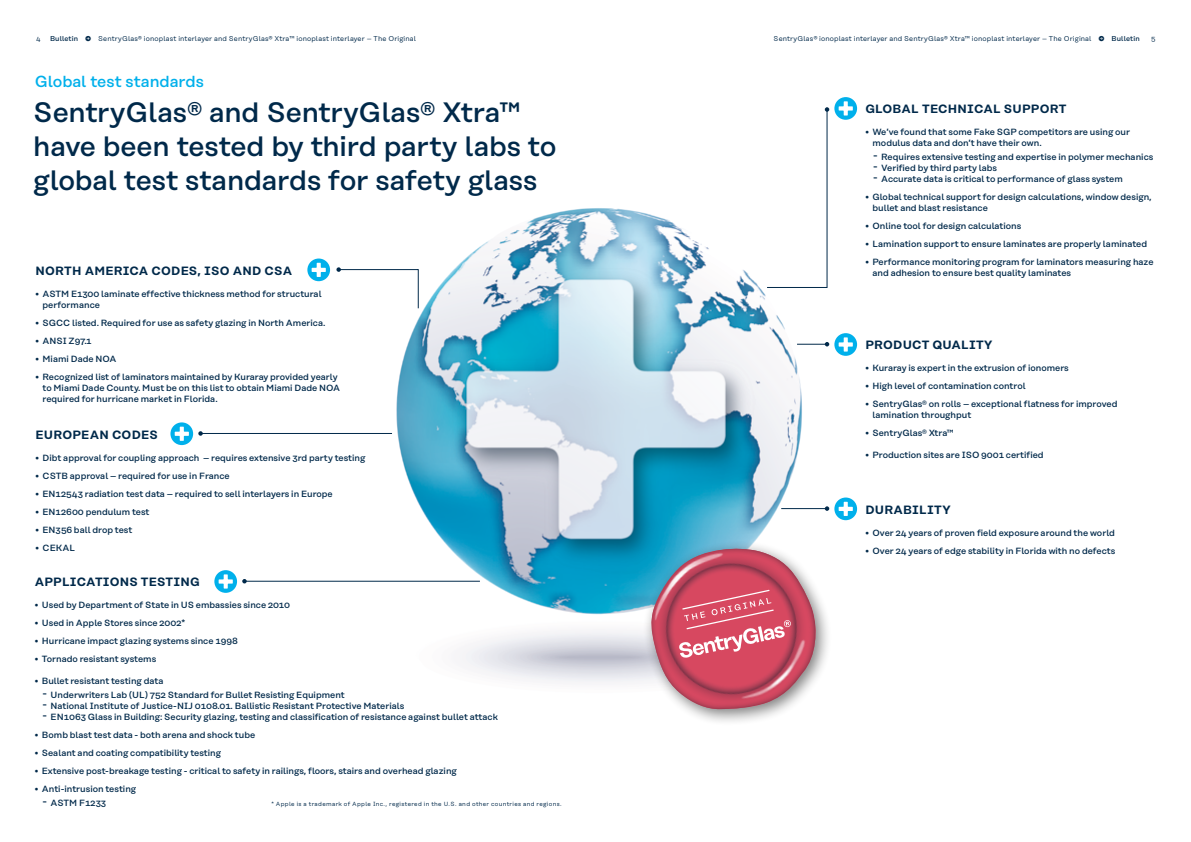
<style>
.page{position:relative;width:1191px;height:842px;background:#fff}
.page>*{position:absolute;margin:0;border:0;box-sizing:border-box;transform-origin:0 0}
.t1{font:500 28px/34px "Rational Text";letter-spacing:-.01em;color:#00294a}
.t2{font:500 16px "Rational Text";letter-spacing:-.005em;color:#00b0eb}
.t3{font:600 12px "Rational Text";letter-spacing:.02em;color:#00294a}
.Copy_norm_2007{font:500 9px/11px "Rational Text";color:#00294a}
.t4{font:7px "Rational Text";letter-spacing:.02em;color:#00294a}
.t5{font:500 7px "Rational Text";letter-spacing:.015em;color:#00294a}
.t6{font:6px "Rational Text";letter-spacing:.05em;color:#00294a}
.s1{font-size:11px}
</style>
<div class="page">
<img style="left:353px;top:208px;width:487px;height:475px">
<img style="left:637px;top:532px;width:197px;height:190px">
<svg style="left:650px;top:547px;width:168px;height:162px"></svg>
<img style="left:637px;top:532px;width:118px;height:110px">
<img style="left:711px;top:619px;width:123px;height:101px">
<svg style="left:336px;top:267px;width:83px;height:42px"></svg>
<svg style="left:307px;top:258px;width:23px;height:23px"></svg>
<svg style="left:312px;top:263px;width:14px;height:14px"></svg>
<hr style="left:200px;top:433px;width:192px;height:1px;background:#00294a">
<svg style="left:198px;top:431px;width:5px;height:5px"></svg>
<svg style="left:170px;top:422px;width:23px;height:23px"></svg>
<svg style="left:175px;top:427px;width:14px;height:14px"></svg>
<hr style="left:244px;top:581px;width:236px;height:1px;background:#00294a">
<svg style="left:242px;top:579px;width:5px;height:4px"></svg>
<svg style="left:214px;top:570px;width:23px;height:23px"></svg>
<svg style="left:219px;top:574px;width:14px;height:15px"></svg>
<svg style="left:766px;top:107px;width:63px;height:181px"></svg>
<svg style="left:834px;top:97px;width:23px;height:23px"></svg>
<svg style="left:838px;top:101px;width:15px;height:15px"></svg>
<hr style="left:797px;top:344px;width:30px;height:1px;background:#00294a">
<svg style="left:824px;top:342px;width:5px;height:4px"></svg>
<svg style="left:834px;top:333px;width:23px;height:23px"></svg>
<svg style="left:838px;top:337px;width:15px;height:15px"></svg>
<hr style="left:781px;top:508px;width:46px;height:1px;background:#00294a">
<svg style="left:824px;top:506px;width:5px;height:5px"></svg>
<svg style="left:834px;top:497px;width:23px;height:23px"></svg>
<svg style="left:838px;top:502px;width:15px;height:14px"></svg>
<p class="t4" style="left:36px;top:35px;width:6px">4</p>
<p class="t5" style="left:50px;top:35px;width:30px">Bulletin</p>
<p class="t4" style="left:98px;top:35px;width:319px">SentryGlas® ionoplast interlayer and SentryGlas® Xtra™ ionoplast interlayer – The Original</p>
<p class="t4" style="left:773px;top:35px;width:319px">SentryGlas® ionoplast interlayer and SentryGlas® Xtra™ ionoplast interlayer – The Original</p>
<p class="t5" style="left:1111px;top:35px;width:30px">Bulletin</p>
<p class="t4" style="left:1151px;top:35px;width:6px">5</p>
<p class="t2" style="left:35px;top:72px;width:171px">Global test standards</p>
<p class="t1" style="left:33px;top:95px;width:524px">SentryGlas® and SentryGlas® Xtra™ have been tested by third party labs to global test standards for safety glass</p>
<p class="t3" style="left:35px;top:263px;width:258px">NORTH AMERICA CODES, ISO AND CSA</p>
<p class="Copy_norm_2007" style="left:43px;top:288px;width:280px;text-indent:-7px">• ASTM E1300 laminate effective thickness method for structural performance</p>
<p class="Copy_norm_2007" style="left:35px;top:317px;width:291px">• SGCC listed. Required for use as safety glazing in North America.</p>
<p class="Copy_norm_2007" style="left:35px;top:335px;width:58px">• ANSI Z97.1</p>
<p class="Copy_norm_2007" style="left:35px;top:353px;width:82px">• Miami Dade NOA</p>
<p class="Copy_norm_2007" style="left:43px;top:371px;width:299px;text-indent:-7px">• Recognized list of laminators maintained by Kuraray provided yearly to Miami Dade County. Must be on this list to obtain Miami Dade NOA required for hurricane market in Florida.</p>
<p class="t3" style="left:35px;top:427px;width:124px">EUROPEAN CODES</p>
<p class="Copy_norm_2007" style="left:35px;top:452px;width:331px">• Dibt approval for coupling approach – requires extensive 3rd party testing</p>
<p class="Copy_norm_2007" style="left:35px;top:470px;width:196px">• CSTB approval – required for use in France</p>
<p class="Copy_norm_2007" style="left:35px;top:488px;width:299px">• EN12543 radiation test data – required to sell interlayers in Europe</p>
<p class="Copy_norm_2007" style="left:35px;top:506px;width:116px">• EN12600 pendulum test</p>
<p class="Copy_norm_2007" style="left:35px;top:524px;width:98px">• EN356 ball drop test</p>
<p class="Copy_norm_2007" style="left:35px;top:542px;width:41px">• CEKAL</p>
<p class="t3" style="left:35px;top:575px;width:167px">APPLICATIONS TESTING</p>
<p class="Copy_norm_2007" style="left:35px;top:600px;width:257px">• Used by Department of State in US embassies since 2010</p>
<p class="Copy_norm_2007" style="left:35px;top:618px;width:152px">• Used in Apple Stores since 2002*</p>
<p class="Copy_norm_2007" style="left:35px;top:636px;width:205px">• Hurricane impact glazing systems since 1998</p>
<p class="Copy_norm_2007" style="left:35px;top:654px;width:123px">• Tornado resistant systems</p>
<p class="Copy_norm_2007" style="left:35px;top:676px;width:130px">• Bullet resistant testing data</p>
<p class="Copy_norm_2007" style="left:42px;top:690px;width:304px"><span class="s1">-</span> Underwriters Lab (UL) 752 Standard for Bullet Resisting Equipment</p>
<p class="Copy_norm_2007" style="left:42px;top:701px;width:363px"><span class="s1">-</span> National Institute of Justice-NIJ 0108.01. Ballistic Resistant Protective Materials</p>
<p class="Copy_norm_2007" style="left:42px;top:712px;width:457px"><span class="s1">-</span> EN1063 Glass in Building: Security glazing, testing and classification of resistance against bullet attack</p>
<p class="Copy_norm_2007" style="left:35px;top:730px;width:222px">• Bomb blast test data - both arena and shock tube</p>
<p class="Copy_norm_2007" style="left:35px;top:748px;width:188px">• Sealant and coating compatibility testing</p>
<p class="Copy_norm_2007" style="left:35px;top:766px;width:423px">• Extensive post-breakage testing - critical to safety in railings, floors, stairs and overhead glazing</p>
<p class="Copy_norm_2007" style="left:35px;top:784px;width:103px">• Anti-intrusion testing</p>
<p class="Copy_norm_2007" style="left:42px;top:798px;width:65px"><span class="s1">-</span> ASTM F1233</p>
<p class="t6" style="left:271px;top:800px;width:292px">* Apple is a trademark of Apple Inc., registered in the U.S. and other countries and regions.</p>
<p class="t3" style="left:865px;top:102px;width:203px">GLOBAL TECHNICAL SUPPORT</p>
<p class="Copy_norm_2007" style="left:872px;top:126px;width:259px;text-indent:-7px">• We’ve found that some Fake SGP competitors are using our modulus data and don’t have their own.</p>
<p class="Copy_norm_2007" style="left:873px;top:151px;width:282px"><span class="s1">-</span> Requires extensive testing and expertise in polymer mechanics</p>
<p class="Copy_norm_2007" style="left:873px;top:162px;width:126px"><span class="s1">-</span> Verified by third party labs</p>
<p class="Copy_norm_2007" style="left:873px;top:173px;width:251px"><span class="s1">-</span> Accurate data is critical to performance of glass system</p>
<p class="Copy_norm_2007" style="left:872px;top:191px;width:281px;text-indent:-7px">• Global technical support for design calculations, window design, bullet and blast resistance</p>
<p class="Copy_norm_2007" style="left:865px;top:220px;width:158px">• Online tool for design calculations</p>
<p class="Copy_norm_2007" style="left:865px;top:238px;width:283px">• Lamination support to ensure laminates are properly laminated</p>
<p class="Copy_norm_2007" style="left:872px;top:256px;width:282px;text-indent:-7px">• Performance monitoring program for laminators measuring haze and adhesion to ensure best quality laminates</p>
<p class="t3" style="left:865px;top:338px;width:129px">PRODUCT QUALITY</p>
<p class="Copy_norm_2007" style="left:865px;top:363px;width:205px">• Kuraray is expert in the extrusion of ionomers</p>
<p class="Copy_norm_2007" style="left:865px;top:381px;width:162px">• High level of contamination control</p>
<p class="Copy_norm_2007" style="left:872px;top:399px;width:246px;text-indent:-7px">• SentryGlas® on rolls – exceptional flatness for improved lamination throughput</p>
<p class="Copy_norm_2007" style="left:865px;top:428px;width:90px">• SentryGlas® Xtra™</p>
<p class="Copy_norm_2007" style="left:865px;top:450px;width:180px">• Production sites are ISO 9001 certified</p>
<p class="t3" style="left:865px;top:502px;width:87px">DURABILITY</p>
<p class="Copy_norm_2007" style="left:865px;top:527px;width:251px">• Over 24 years of proven field exposure around the world</p>
<p class="Copy_norm_2007" style="left:865px;top:545px;width:252px">• Over 24 years of edge stability in Florida with no defects</p>
</div>
